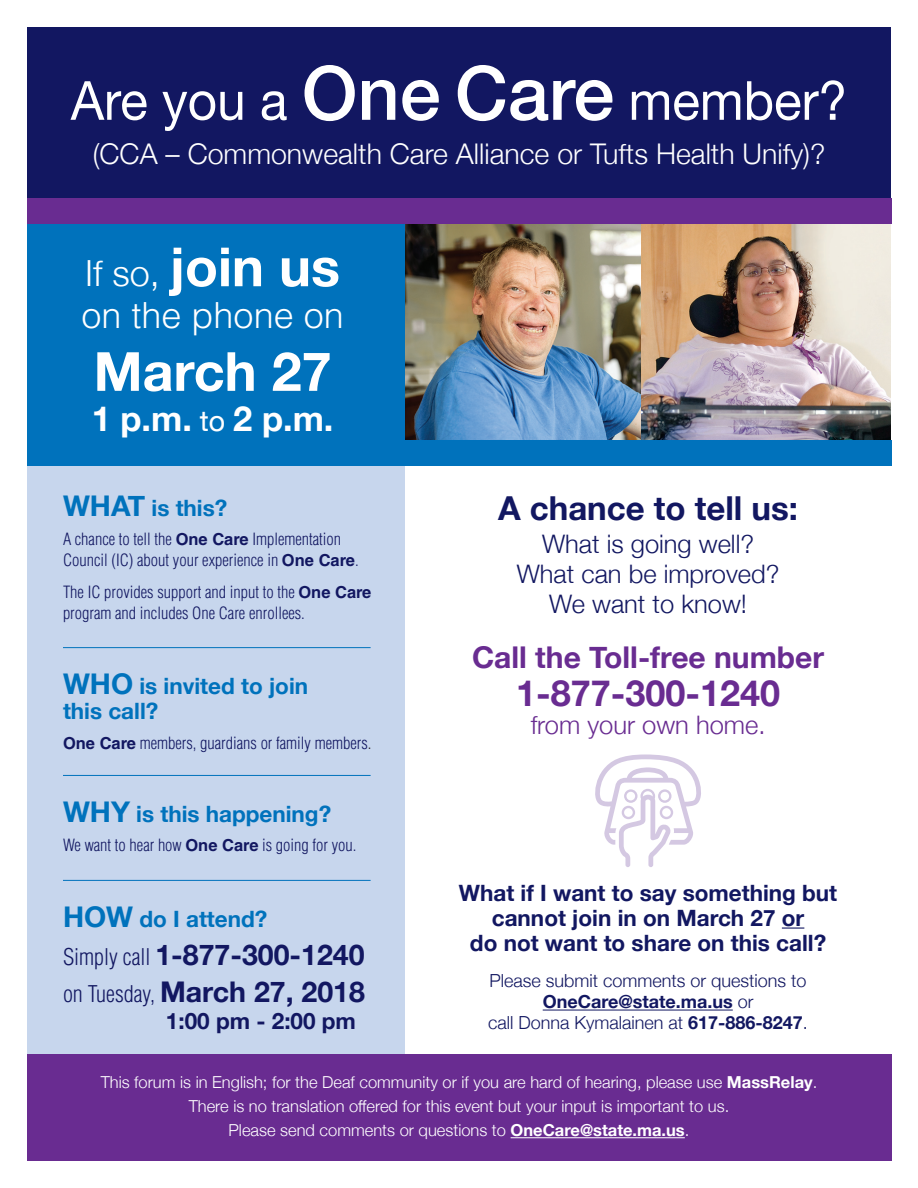
<style>
.page{position:relative;width:918px;height:1188px;background:#fff}
.page>*{position:absolute;margin:0;border:0;box-sizing:border-box;transform-origin:0 0}
.t1{font:54px "Helvetica Neue";color:#fff;scale:.95 1}
.t2{font:700 54px "Helvetica Neue";color:#fff}
.t3{font:700 36px "Helvetica Neue";color:#692c91}
.t4{font:300 36px "Helvetica LT Std";color:#fff}
.t5{font:700 34.5px "Helvetica Neue";color:#fff}
.t6{font:700 33px "Helvetica Neue";color:#121761}
.t7{font:700 30px "Helvetica Neue";color:#692c91}
.t8{font:300 28.5px "Helvetica Neue";color:#fff}
.t9{font:700 28.5px "Helvetica Neue";color:#121761}
.t10{font:300 25.5px/30px "Helvetica Neue";color:#121761;text-align:center}
.t11{font:300 25.5px "Helvetica Neue";color:#692c91}
.t12{font:700 22.5px/24.8px "Helvetica Neue";color:#121761;text-align:center}
.t13{font:700 22.5px/25.5px "Helvetica Neue";color:#0072bc}
.t14{font:300 18px/21px "Helvetica Neue";color:#121761;text-align:center}
.t15{font:300 condensed 16.5px/21px "Helvetica LT Std";color:#121761}
.t16{font:300 16.5px/24px "Helvetica Neue";color:#fff;text-align:center}
.s1{font-weight:500;font-size:75px}
.s2{font-weight:300;font-size:36px}
.s3{font-weight:400;font-size:28.5px}
.s4{font-size:28.5px}
.s5{font-weight:700;font-stretch:normal}
.s6{color:#231f20}
.s7{font-family:"Helvetica LT Std";font-weight:300;font-stretch:condensed;font-size:22.5px}
.s8{font-weight:700}
</style>
<div class="page">
<img style="left:405px;top:223px;width:236px;height:217px">
<div style="left:27px;top:27px;width:864px;height:171px;background:#121761"></div>
<img style="left:641px;top:223px;width:250px;height:217px">
<div style="left:27px;top:458px;width:378px;height:703px;background:#c7d6ed"></div>
<div style="left:27px;top:219px;width:378px;height:240px;background:#0072bc"></div>
<hr style="left:782px;top:927px;width:22px;height:2px;background:#121761">
<hr style="left:543px;top:1010px;width:190px;height:1px;background:#121761">
<hr style="left:63px;top:880px;width:308px;height:1px;background:#0072bc">
<hr style="left:63px;top:775px;width:308px;height:1px;background:#0072bc">
<hr style="left:63px;top:647px;width:308px;height:1px;background:#0072bc">
<div style="left:27px;top:198px;width:864px;height:25px;background:#692c91"></div>
<div style="left:27px;top:440px;width:864px;height:25px;background:#0072bc"></div>
<div style="left:27px;top:1054px;width:864px;height:107px;background:#692c91"></div>
<hr style="left:511px;top:1137px;width:174px;height:1px;background:#fff">
<svg style="left:595px;top:755px;width:106px;height:112px"></svg>
<p class="t1" style="left:71px;top:62px;width:819px">Are you a <span class="s1">One Care</span> member?</p>
<p class="t8" style="left:93px;top:130px;width:734px">(CCA – Commonwealth Care Alliance or Tufts Health Unify)?</p>
<p class="t2" style="left:85px;top:225px;width:256px"><span class="s2">If so,</span> join us</p>
<p class="t4" style="left:82px;top:293px;width:264px">on the phone on</p>
<p class="t2" style="left:94px;top:329px;width:240px">March 27</p>
<p class="t5" style="left:92px;top:392px;width:243px">1 p.m. <span class="s3">to</span> 2 p.m.</p>
<p class="t13" style="left:63px;top:496px;width:166px"><span class="s4">WHAT</span> is this?</p>
<p class="t15" style="left:63px;top:528px;width:297px">A chance to tell the <span class="s5">One Care</span> Implementation<br>Council (IC) about your experience in <span class="s5">One Care</span>.</p>
<p class="t15" style="left:63px;top:581px;width:310px">The IC provides support and input to the <span class="s5">One Care </span>program and includes One Care enrollees.</p>
<p class="t13" style="left:63px;top:674px;width:247px"><span class="s4">WHO</span> is invited to join this call?</p>
<p class="t15" style="left:63px;top:732px;width:310px"><span class="s5">One Care</span> members, guardians or family members<span class="s6">.</span></p>
<p class="t13" style="left:63px;top:801px;width:270px"><span class="s4">WHY</span> is this happening?</p>
<p class="t15" style="left:63px;top:834px;width:295px">We want to hear how <span class="s5">One Care</span> is going for you.</p>
<p class="t13" style="left:63px;top:907px;width:206px"><span class="s4">HOW</span> do I attend?</p>
<p class="t9" style="left:63px;top:932px;width:303px"><span class="s7">Simply call</span> 1-877-300-1240</p>
<p class="t9" style="left:63px;top:970px;width:303px"><span class="s7">on Tuesday,</span> March 27, 2018</p>
<p class="t12" style="left:166px;top:1010px;width:192px">1:00 pm - 2:00 pm</p>
<p class="t6" style="left:498px;top:483px;width:302px">A chance to tell us:</p>
<p class="t10" style="left:517px;top:527px;width:264px">What is going well?<br>What can be improved?</p>
<p class="t10" style="left:549px;top:587px;width:199px">We want to know!</p>
<p class="t7" style="left:472px;top:634px;width:354px">Call the Toll-free number</p>
<p class="t3" style="left:516px;top:665px;width:266px">1-877-300-1240</p>
<p class="t11" style="left:531px;top:705px;width:236px">from your own home.</p>
<p class="t12" style="left:459px;top:881px;width:380px">What if I want to say something but cannot join in on March 27 or<br>do not want to share on this call?</p>
<p class="t14" style="left:488px;top:969px;width:321px">Please submit comments or questions to<br><span class="s8">OneCare@state.ma.us</span> or<br>call Donna Kymalainen at <span class="s8">617-886-8247</span>.</p>
<p class="t16" style="left:101px;top:1069px;width:718px">This forum is in English; for the Deaf community or if you are hard of hearing, please use <span class="s8">MassRelay</span>.<br>There is no translation offered for this event but your input is important to us.<br>Please send comments or questions to <span class="s8">OneCare@state.ma.us</span>.</p>
</div>
